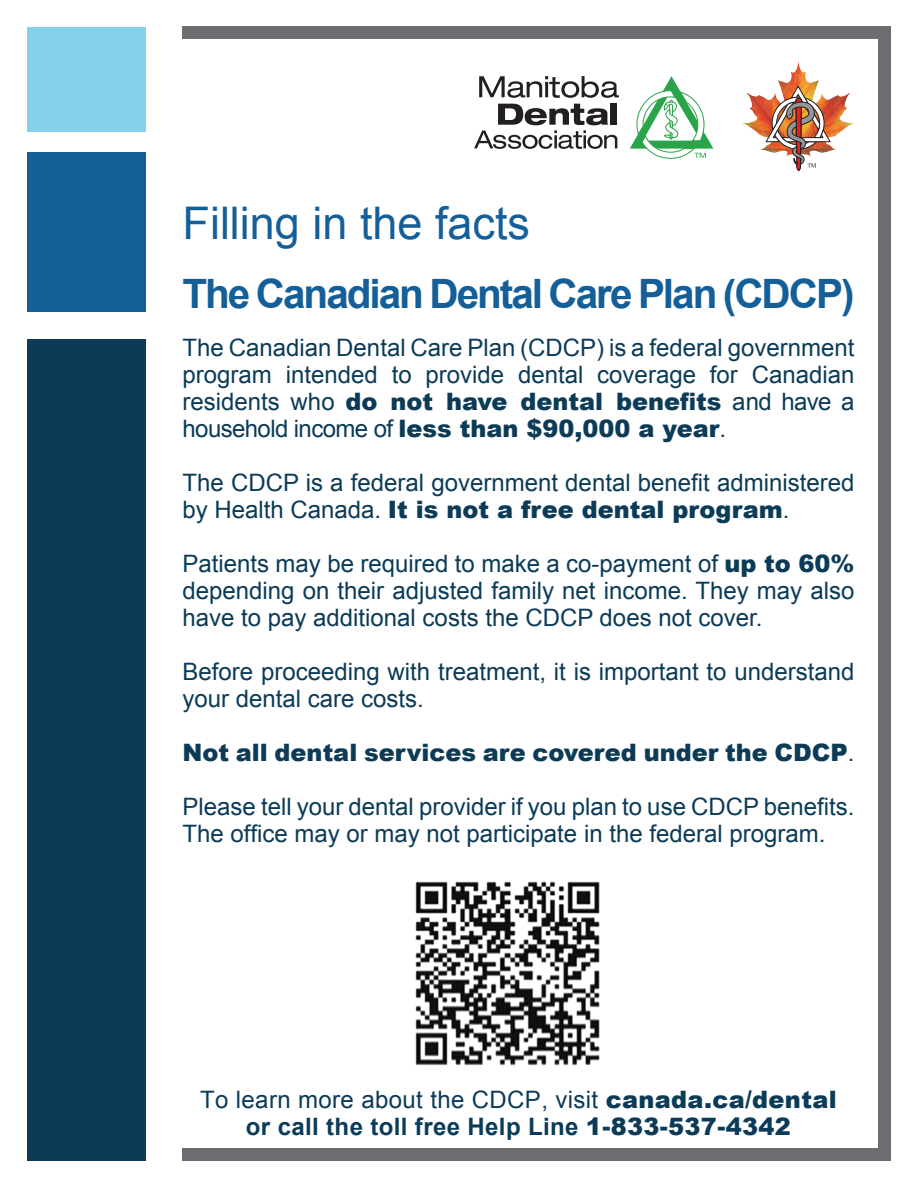
<style>
.page{position:relative;width:918px;height:1188px;background:#fff}
.page>*{position:absolute;margin:0;border:0;box-sizing:border-box;transform-origin:0 0}
.t1{font:45px "Arial";color:#155f99}
.t2{font:700 40.5px "Arial";letter-spacing:-.05em;color:#155f99}
.t3{font:24px/27px "Arial";color:#0b3b57}
.t4{font:900 24px/27px "Arial";color:#0b3b57;text-align:center}
.s1{font-weight:900}
.s2{font-weight:400}
.s3{font-weight:700}
</style>
<div class="page">
<img style="left:415px;top:881px;width:185px;height:185px">
<svg style="left:479px;top:76px;width:140px;height:22px"></svg>
<svg style="left:474px;top:104px;width:143px;height:45px"></svg>
<div style="left:611px;top:103px;width:6px;height:22px;background:#231f20"></div>
<svg style="left:630px;top:76px;width:83px;height:83px"></svg>
<div style="left:27px;top:339px;width:119px;height:822px;background:#0b3b57"></div>
<div style="left:27px;top:152px;width:119px;height:160px;background:#155f99"></div>
<div style="left:27px;top:27px;width:119px;height:105px;background:#84d2e9"></div>
<div style="left:183px;top:1148px;width:708px;height:13px;background:#6c6d70"></div>
<div style="left:183px;top:26px;width:708px;height:13px;background:#6c6d70"></div>
<div style="left:878px;top:27px;width:13px;height:1134px;background:#6c6d70"></div>
<img style="left:742px;top:72px;width:112px;height:79px">
<img style="left:765px;top:85px;width:67px;height:86px">
<h1 class="t1" style="left:183px;top:194px;width:349px">Filling in the facts</h1>
<h2 class="t2" style="left:183px;top:267px;width:673px">The Canadian Dental Care Plan (CDCP)</h2>
<p class="t3" style="left:183px;top:335px;width:673px;text-align:justify">The Canadian Dental Care Plan (CDCP) is a federal government program intended to provide dental coverage for Canadian residents who <span class="s1">do not have dental benefits</span> and have a household income of <span class="s1">less than $90,000 a year</span>.</p>
<p class="t3" style="left:183px;top:470px;width:673px">The CDCP is a federal government dental benefit administered by Health Canada. <span class="s1">It is not a free dental program</span>.</p>
<p class="t3" style="left:183px;top:551px;width:673px;text-align:justify">Patients may be required to make a co-payment of <span class="s1">up to 60% </span>depending on their adjusted family net income. They may also have to pay additional costs the CDCP does not cover.</p>
<p class="t3" style="left:183px;top:659px;width:674px">Before proceeding with treatment, it is important to understand your dental care costs.</p>
<p class="t4" style="left:183px;top:738px;width:674px">Not all dental services are covered under the CDCP<span class="s2">.</span></p>
<p class="t3" style="left:183px;top:794px;width:673px">Please tell your dental provider if you plan to use CDCP benefits.<br>The office may or may not participate in the federal program.</p>
<p class="t4" style="left:200px;top:1085px;width:638px"><span class="s2">To learn more about the CDCP, visit</span> canada.ca/dental <span class="s3">or call the toll free Help Line</span> 1-833-537-4342</p>
</div>
